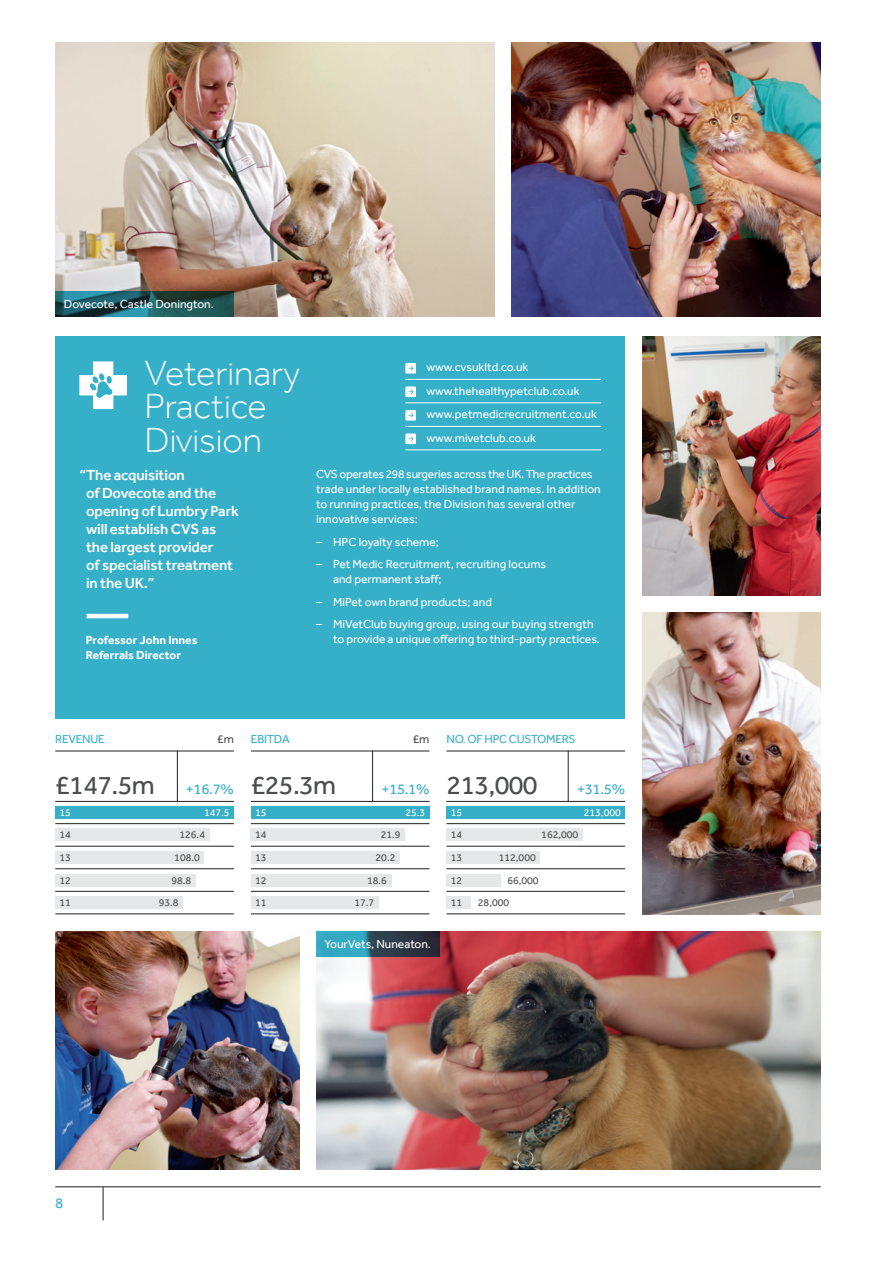
<style>
.page{position:relative;width:893px;height:1263px;background:#fff}
.page>*{position:absolute;margin:0;border:0;box-sizing:border-box;transform-origin:0 0}
.t1{font:300 36px/33px "Effra";color:#fff}
.t2{font:27px "Effra";letter-spacing:-.025em;color:#4b4c4d}
.t3{font:500 15px/18px "Effra";letter-spacing:-.01em;color:#fff}
.t4{font:15px "Effra";color:#36afc8}
.t5{font:12px/15px "Effra";color:#fff}
.t6{font:700 12px/15px "Effra";color:#fff}
.t7{font:12px "Effra";letter-spacing:-.025em;color:#36afc8}
.t8{font:12px "Effra";color:#4b4c4d}
.t9{font:10.5px "Effra";color:#4b4c4d}
.t10{font:10.5px "Effra";color:#fff}
.s1{font-size:15px;color:#36afc8}
</style>
<div class="page">
<hr style="left:55px;top:1186px;width:766px;height:1px;background:#231f20">
<hr style="left:103px;top:1187px;width:1px;height:33px;background:#231f20">
<img style="left:55px;top:43px;width:440px;height:274px">
<img style="left:512px;top:42px;width:309px;height:275px">
<svg style="left:55px;top:292px;width:179px;height:25px;background:#1e565b"></svg>
<div style="left:55px;top:806px;width:179px;height:13px;background:#36afc8"></div>
<hr style="left:55px;top:751px;width:179px;height:1px;background:#231f20">
<hr style="left:55px;top:801px;width:179px;height:1px;background:#231f20">
<hr style="left:177px;top:751px;width:1px;height:50px;background:#231f20">
<div style="left:55px;top:828px;width:154px;height:13px;background:#e6e7e9"></div>
<div style="left:55px;top:874px;width:141px;height:12px;background:#e6e7e9"></div>
<div style="left:55px;top:851px;width:149px;height:13px;background:#e6e7e9"></div>
<div style="left:55px;top:896px;width:128px;height:13px;background:#e6e7e9"></div>
<hr style="left:55px;top:823px;width:179px;height:1px;background:#231f20">
<hr style="left:55px;top:846px;width:179px;height:1px;background:#231f20">
<hr style="left:55px;top:891px;width:179px;height:1px;background:#231f20">
<hr style="left:55px;top:868px;width:179px;height:1px;background:#231f20">
<hr style="left:55px;top:913px;width:179px;height:1px;background:#231f20">
<div style="left:251px;top:806px;width:178px;height:13px;background:#36afc8"></div>
<div style="left:251px;top:828px;width:154px;height:13px;background:#e6e7e9"></div>
<div style="left:251px;top:874px;width:140px;height:12px;background:#e6e7e9"></div>
<div style="left:251px;top:851px;width:149px;height:13px;background:#e6e7e9"></div>
<div style="left:251px;top:896px;width:127px;height:13px;background:#e6e7e9"></div>
<hr style="left:251px;top:751px;width:178px;height:1px;background:#231f20">
<hr style="left:251px;top:801px;width:178px;height:1px;background:#231f20">
<hr style="left:251px;top:823px;width:178px;height:1px;background:#231f20">
<hr style="left:251px;top:846px;width:178px;height:1px;background:#231f20">
<hr style="left:251px;top:891px;width:178px;height:1px;background:#231f20">
<hr style="left:251px;top:868px;width:178px;height:1px;background:#231f20">
<hr style="left:251px;top:913px;width:178px;height:1px;background:#231f20">
<hr style="left:372px;top:751px;width:1px;height:50px;background:#231f20">
<div style="left:446px;top:806px;width:179px;height:13px;background:#36afc8"></div>
<div style="left:446px;top:828px;width:137px;height:13px;background:#e6e7e9"></div>
<div style="left:446px;top:874px;width:55px;height:12px;background:#e6e7e9"></div>
<div style="left:446px;top:851px;width:94px;height:13px;background:#e6e7e9"></div>
<div style="left:446px;top:896px;width:25px;height:13px;background:#e6e7e9"></div>
<hr style="left:446px;top:751px;width:179px;height:1px;background:#231f20">
<hr style="left:446px;top:801px;width:179px;height:1px;background:#231f20">
<hr style="left:446px;top:823px;width:179px;height:1px;background:#231f20">
<hr style="left:446px;top:846px;width:179px;height:1px;background:#231f20">
<hr style="left:446px;top:891px;width:179px;height:1px;background:#231f20">
<hr style="left:446px;top:868px;width:179px;height:1px;background:#231f20">
<hr style="left:446px;top:913px;width:179px;height:1px;background:#231f20">
<hr style="left:568px;top:751px;width:1px;height:50px;background:#231f20">
<div style="left:55px;top:336px;width:570px;height:383px;background:#36afc8"></div>
<hr style="left:405px;top:379px;width:196px;height:1px;background:#fff">
<hr style="left:405px;top:402px;width:196px;height:1px;background:#fff">
<hr style="left:405px;top:426px;width:196px;height:1px;background:#fff">
<hr style="left:405px;top:449px;width:196px;height:1px;background:#fff">
<svg style="left:405px;top:363px;width:11px;height:11px"></svg>
<svg style="left:405px;top:386px;width:11px;height:11px"></svg>
<svg style="left:405px;top:410px;width:11px;height:11px"></svg>
<svg style="left:405px;top:433px;width:11px;height:11px"></svg>
<svg style="left:79px;top:361px;width:48px;height:48px"></svg>
<hr style="left:87px;top:614px;width:41px;height:4px;background:#fff">
<img style="left:642px;top:612px;width:179px;height:302px">
<img style="left:642px;top:336px;width:179px;height:259px">
<img style="left:316px;top:931px;width:505px;height:238px">
<img style="left:55px;top:931px;width:244px;height:238px">
<svg style="left:316px;top:931px;width:124px;height:25px;background:#2f6678"></svg>
<p class="t5" style="left:64px;top:297px;width:152px">Dovecote, Castle Donington.</p>
<h1 class="t1" style="left:145px;top:357px;width:157px">Veterinary<br>Practice<br>Division</h1>
<p class="t3" style="left:86px;top:466px;width:154px;text-indent:-7px">“The acquisition<br>of Dovecote and the opening of Lumbry Park will establish CVS as the largest provider<br>of specialist treatment in the UK.”</p>
<p class="t6" style="left:86px;top:632px;width:113px">Professor John Innes<br>Referrals Director</p>
<p class="t5" style="left:427px;top:356px;width:172px;line-height:23.5px">www.cvsukltd.co.uk www.thehealthypetclub.co.uk www.petmedicrecruitment.co.uk www.mivetclub.co.uk</p>
<p class="t5" style="left:316px;top:467px;width:286px">CVS operates 298 surgeries across the UK. The practices trade under locally established brand names. In addition to running practices, the Division has several other innovative services:</p>
<p class="t5" style="left:316px;top:534px;width:124px">– HPC loyalty scheme;</p>
<p class="t5" style="left:333px;top:557px;width:215px;text-indent:-17px">– Pet Medic Recruitment, recruiting locums and permanent staff;</p>
<p class="t5" style="left:316px;top:594px;width:177px">– MiPet own brand products; and</p>
<p class="t5" style="left:333px;top:617px;width:268px;text-indent:-17px">– MiVetClub buying group, using our buying strength to provide a unique offering to third-party practices.</p>
<p class="t7" style="left:55px;top:732px;width:51px">REVENUE</p>
<p class="t8" style="left:217px;top:732px;width:18px">£m</p>
<h2 class="t2" style="left:55px;top:769px;width:180px">£147.5m <span class="s1">+16.7%</span></h2>
<p class="t9" style="left:60px;top:829px;width:13px">14</p>
<p class="t9" style="left:179px;top:829px;width:27px">126.4</p>
<p class="t9" style="left:60px;top:874px;width:13px">12</p>
<p class="t9" style="left:171px;top:874px;width:21px">98.8</p>
<p class="t10" style="left:60px;top:806px;width:13px">15</p>
<p class="t10" style="left:204px;top:806px;width:27px">147.5</p>
<p class="t9" style="left:60px;top:851px;width:13px">13</p>
<p class="t9" style="left:174px;top:851px;width:27px">108.0</p>
<p class="t9" style="left:60px;top:896px;width:13px">11</p>
<p class="t9" style="left:159px;top:896px;width:21px">93.8</p>
<p class="t7" style="left:251px;top:732px;width:41px">EBITDA</p>
<p class="t8" style="left:413px;top:732px;width:18px">£m</p>
<h2 class="t2" style="left:251px;top:769px;width:87px">£25.3m</h2>
<p class="t4" style="left:381px;top:780px;width:50px">+15.1%</p>
<p class="t10" style="left:255px;top:806px;width:13px">15</p>
<p class="t10" style="left:405px;top:806px;width:21px">25.3</p>
<p class="t9" style="left:255px;top:829px;width:13px">14</p>
<p class="t9" style="left:381px;top:829px;width:21px">21.9</p>
<p class="t9" style="left:255px;top:874px;width:13px">12</p>
<p class="t9" style="left:367px;top:874px;width:21px">18.6</p>
<p class="t9" style="left:255px;top:851px;width:13px">13</p>
<p class="t9" style="left:376px;top:851px;width:21px">20.2</p>
<p class="t9" style="left:255px;top:896px;width:13px">11</p>
<p class="t9" style="left:354px;top:896px;width:21px">17.7</p>
<p class="t5" style="left:325px;top:936px;width:108px">YourVets, Nuneaton.</p>
<p class="t7" style="left:446px;top:732px;width:130px">NO. OF HPC CUSTOMERS</p>
<h2 class="t2" style="left:446px;top:769px;width:93px">213,000</h2>
<p class="t4" style="left:577px;top:780px;width:50px">+31.5%</p>
<p class="t10" style="left:451px;top:806px;width:13px">15</p>
<p class="t10" style="left:584px;top:806px;width:39px">213,000</p>
<p class="t9" style="left:451px;top:829px;width:13px">14</p>
<p class="t9" style="left:541px;top:829px;width:39px">162,000</p>
<p class="t9" style="left:451px;top:874px;width:13px">12</p>
<p class="t9" style="left:451px;top:851px;width:13px">13</p>
<p class="t9" style="left:499px;top:851px;width:39px">112,000</p>
<p class="t9" style="left:451px;top:896px;width:13px">11</p>
<p class="t9" style="left:507px;top:874px;width:33px">66,000</p>
<p class="t9" style="left:478px;top:896px;width:33px">28,000</p>
<p class="t4" style="left:55px;top:1195px;width:10px">8</p>
</div>
